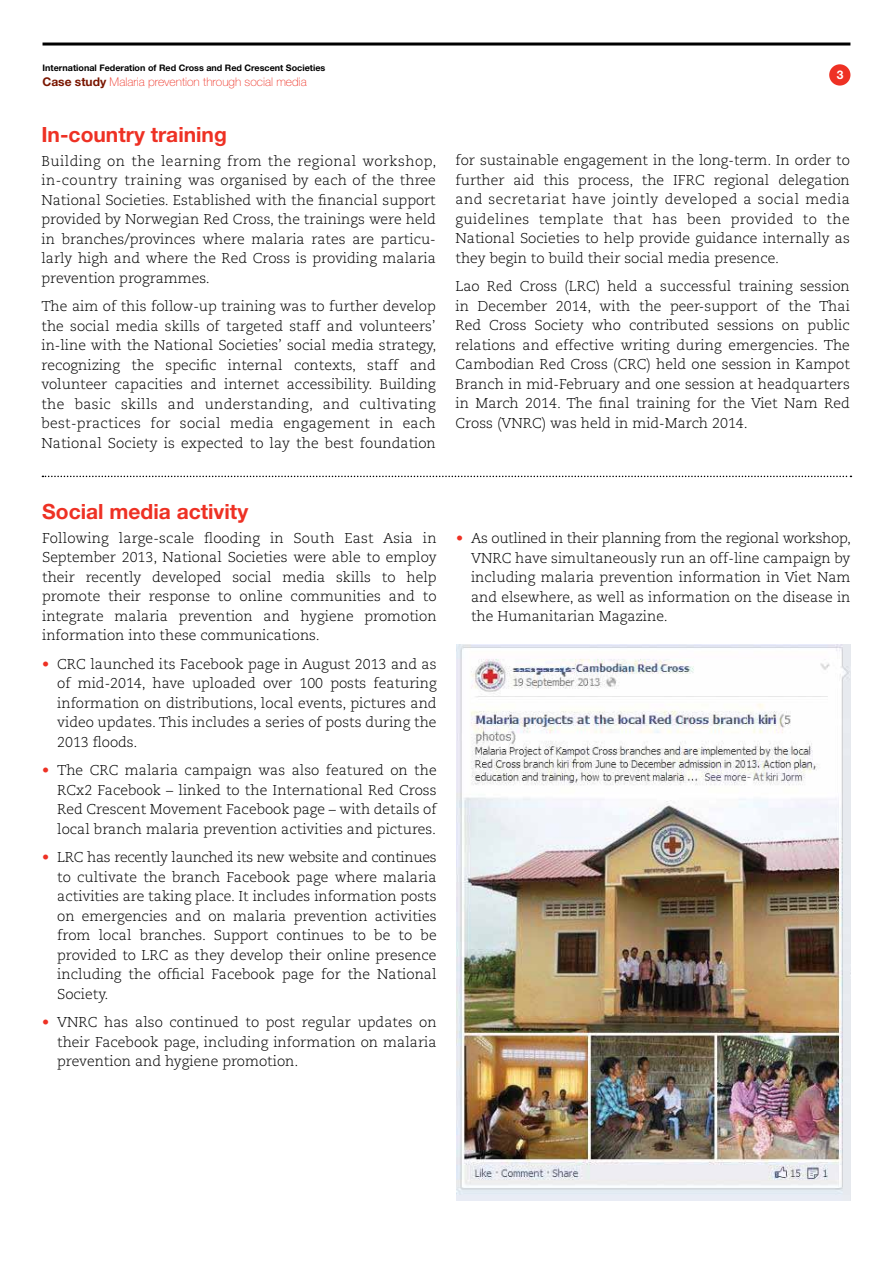
<style>
.page{position:relative;width:893px;height:1263px;background:#fff}
.page>*{position:absolute;margin:0;border:0;box-sizing:border-box;transform-origin:0 0}
.t1{font:700 21px "Helvetica Neue LT Std";color:#ee3124}
.t2{font:300 14.25px/19.5px "Caecilia LT Std";color:#000;text-align:justify}
.t3{font:100 12px "Helvetica Neue LT Std";color:#ee3124}
.t4{font:700 12px "Helvetica Neue LT Std";color:#fff}
.t5{font:700 9px "Helvetica Neue LT Std";color:#000}
.s1{font-weight:700;color:#7a1600}
.s2{color:#ee3124}
</style>
<div class="page">
<hr style="left:43px;top:43px;width:807px;height:3px;background:#000">
<div style="left:829px;top:64px;width:21px;height:22px;background:#ee3124;border-radius:50%"></div>
<svg style="left:42px;top:476px;width:809px;height:1px"></svg>
<img style="left:457px;top:645px;width:393px;height:555px">
<p class="t5" style="left:43px;top:62px;width:284px">International Federation of Red Cross and Red Crescent Societies</p>
<p class="t3" style="left:43px;top:74px;width:266px"><span class="s1">Case study</span> Malaria prevention through social media</p>
<h1 class="t1" style="left:41px;top:121px;width:187px">In-country training</h1>
<p class="t2" style="left:41px;top:151px;width:396px">Building on the learning from the regional workshop, in-country training was organised by each of the three National Societies. Established with the financial support provided by Norwegian Red Cross, the trainings were held in branches/provinces where malaria rates are particu&shy;larly high and where the Red Cross is providing malaria prevention programmes.</p>
<p class="t2" style="left:41px;top:297px;width:396px">The aim of this follow-up training was to further develop the social media skills of targeted staff and volunteers’ in-line with the National Societies’ social media strategy, recognizing the specific internal contexts, staff and volunteer capacities and internet accessibility. Building the basic skills and understanding, and cultivating best-practices for social media engagement in each National Society is expected to lay the best foundation</p>
<p class="t4" style="left:837px;top:67px;width:8px">3</p>
<p class="t2" style="left:455px;top:151px;width:396px">for sustainable engagement in the long-term. In order to further aid this process, the IFRC regional delegation and secretariat have jointly developed a social media guidelines template that has been provided to the National Societies to help provide guidance internally as they begin to build their social media presence.</p>
<p class="t2" style="left:455px;top:277px;width:396px">Lao Red Cross (LRC) held a successful training session in December 2014, with the peer-support of the Thai Red Cross Society who contributed sessions on public relations and effective writing during emergencies. The Cambodian Red Cross (CRC) held one session in Kampot Branch in mid-February and one session at headquarters in March 2014. The final training for the Viet Nam Red Cross (VNRC) was held in mid-March 2014.</p>
<h1 class="t1" style="left:42px;top:499px;width:208px">Social media activity</h1>
<p class="t2" style="left:42px;top:528px;width:396px">Following large-scale flooding in South East Asia in September 2013, National Societies were able to employ their recently developed social media skills to help promote their response to online communities and to integrate malaria prevention and hygiene promotion information into these communications.</p>
<p class="t2" style="left:57px;top:654px;width:381px;text-indent:-15px"><span class="s2">•</span> CRC launched its Facebook page in August 2013 and as of mid-2014, have uploaded over 100 posts featuring information on distributions, local events, pictures and video updates. This includes a series of posts during the 2013 floods.</p>
<p class="t2" style="left:57px;top:761px;width:381px;text-indent:-15px"><span class="s2">•</span> The CRC malaria campaign was also featured on the RCx2 Facebook – linked to the International Red Cross Red Crescent Movement Facebook page – with details of local branch malaria prevention activities and pictures.</p>
<p class="t2" style="left:57px;top:848px;width:381px;text-indent:-15px"><span class="s2">•</span> LRC has recently launched its new website and continues to cultivate the branch Facebook page where malaria activities are taking place. It includes information posts on emergencies and on malaria prevention activities from local branches. Support continues to be to be provided to LRC as they develop their online presence including the official Facebook page for the National Society.</p>
<p class="t2" style="left:57px;top:1013px;width:381px;text-indent:-15px"><span class="s2">•</span> VNRC has also continued to post regular updates on their Facebook page, including information on malaria prevention and hygiene promotion.</p>
<p class="t2" style="left:471px;top:529px;width:381px;text-indent:-15px"><span class="s2">•</span> As outlined in their planning from the regional workshop, VNRC have simultaneously run an off-line campaign by including malaria prevention information in Viet Nam and elsewhere, as well as information on the disease in the Humanitarian Magazine.</p>
</div>
